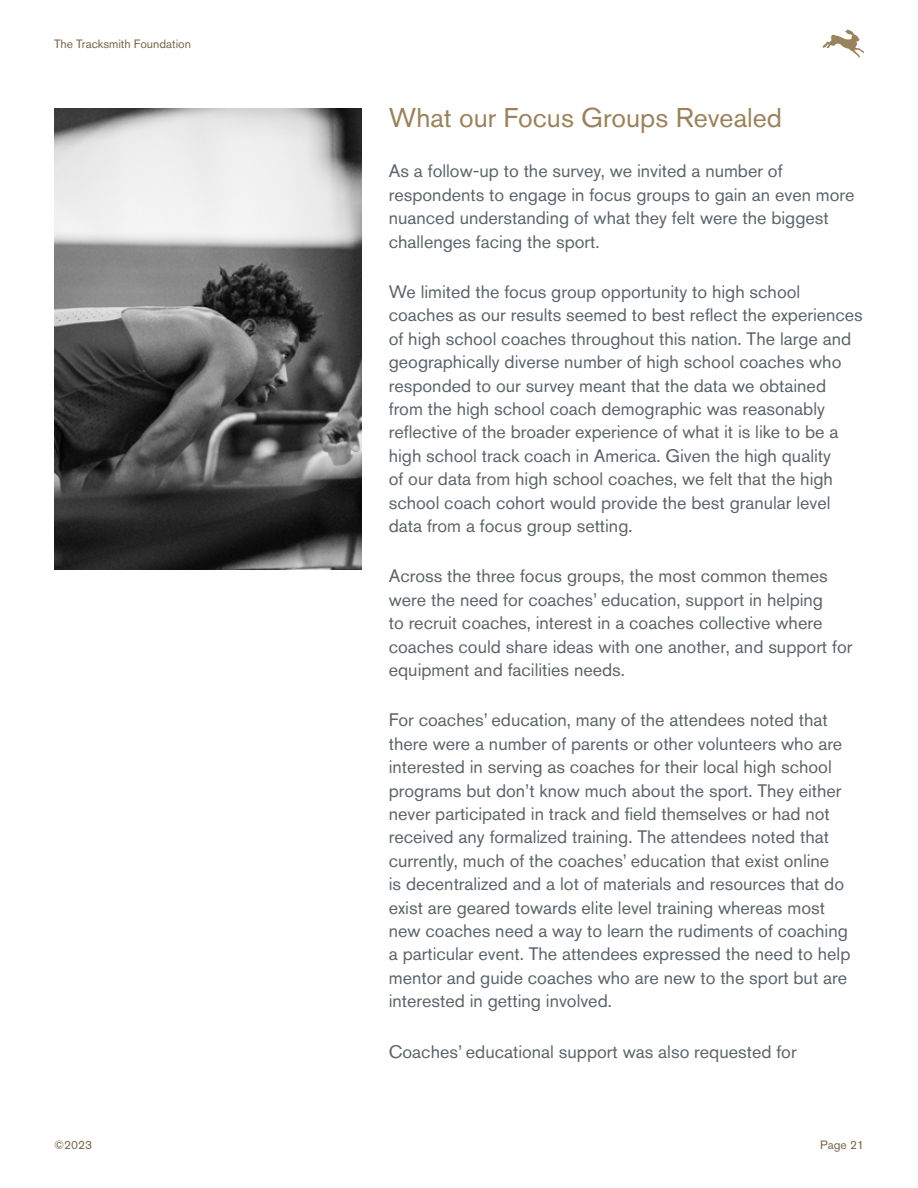
<style>
.page{position:relative;width:918px;height:1188px;background:#fff}
.page>*{position:absolute;margin:0;border:0;box-sizing:border-box;transform-origin:0 0}
.t1{font:27px "Akzidenz Grotesk BQ";color:#9a825c}
.t2{font:18px/23.4px "Akzidenz Grotesk BQ";color:#5c6469}
.t3{font:12px "Akzidenz Grotesk BQ";color:#786549}
</style>
<div class="page">
<img style="left:54px;top:108px;width:308px;height:462px">
<svg style="left:823px;top:29px;width:41px;height:29px"></svg>
<p class="t3" style="left:54px;top:36px;width:138px">The Tracksmith Foundation</p>
<h1 class="t1" style="left:389px;top:102px;width:395px">What our Focus Groups Revealed</h1>
<p class="t2" style="left:389px;top:159px;width:467px">As a follow-up to the survey, we invited a number of respondents to engage in focus groups to gain an even more nuanced understanding of what they felt were the biggest challenges facing the sport.</p>
<p class="t2" style="left:389px;top:280px;width:476px">We limited the focus group opportunity to high school coaches as our results seemed to best reflect the experiences of high school coaches throughout this nation. The large and geographically diverse number of high school coaches who responded to our survey meant that the data we obtained from the high school coach demographic was reasonably reflective of the broader experience of what it is like to be a high school track coach in America. Given the high quality<br>of our data from high school coaches, we felt that the high school coach cohort would provide the best granular level data from a focus group setting.</p>
<p class="t2" style="left:389px;top:564px;width:465px">Across the three focus groups, the most common themes were the need for coaches’ education, support in helping<br>to recruit coaches, interest in a coaches collective where coaches could share ideas with one another, and support for equipment and facilities needs.</p>
<p class="t2" style="left:389px;top:708px;width:463px">For coaches’ education, many of the attendees noted that there were a number of parents or other volunteers who are interested in serving as coaches for their local high school programs but don’t know much about the sport. They either never participated in track and field themselves or had not received any formalized training. The attendees noted that currently, much of the coaches’ education that exist online<br>is decentralized and a lot of materials and resources that do exist are geared towards elite level training whereas most new coaches need a way to learn the rudiments of coaching a particular event. The attendees expressed the need to help mentor and guide coaches who are new to the sport but are interested in getting involved.</p>
<p class="t2" style="left:389px;top:1040px;width:409px">Coaches’ educational support was also requested for</p>
<p class="t3" style="left:54px;top:1137px;width:40px">©2023</p>
<p class="t3" style="left:820px;top:1137px;width:45px">Page 21</p>
</div>
